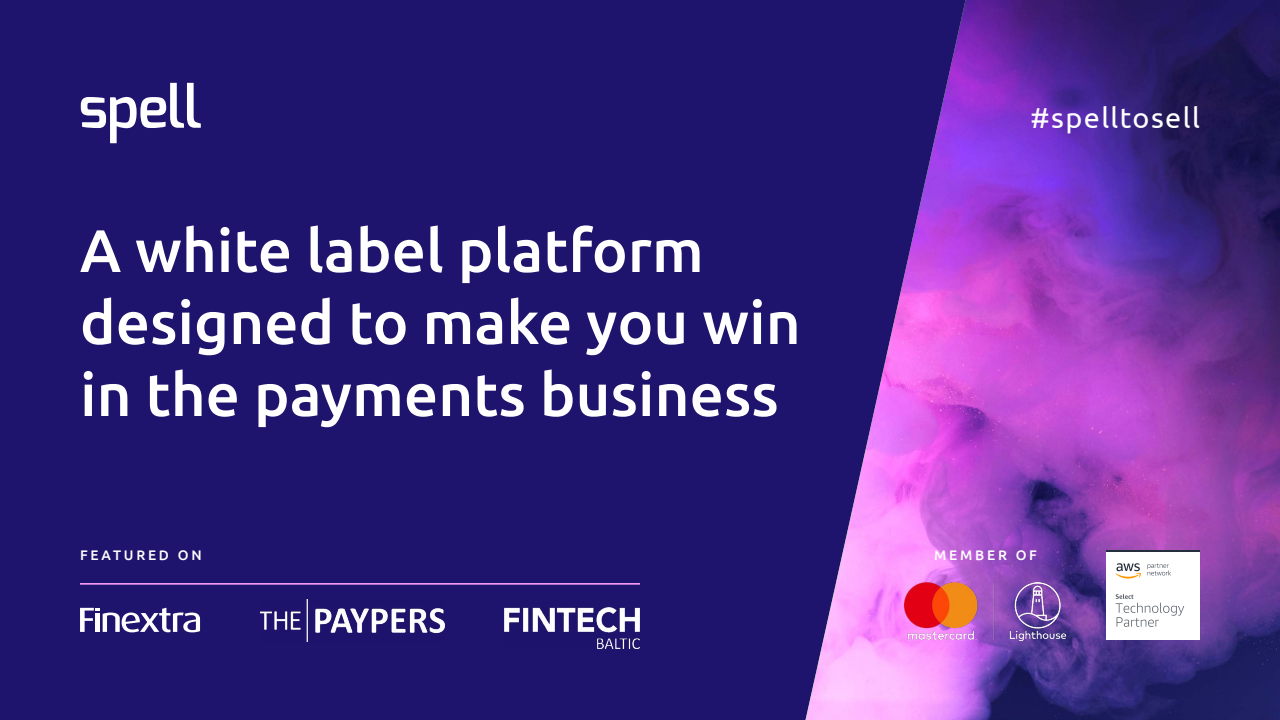
<style>
.page{position:relative;width:1280px;height:720px;background:#1f146d}
.page>*{position:absolute;margin:0;border:0;box-sizing:border-box;transform-origin:0 0}
.t1{font:500 60px/72px "Ubuntu";color:#fff}
.t2{font:28.8px "Ubuntu";letter-spacing:.05em;color:#fff}
.t3{font:500 13.88px "Ubuntu";letter-spacing:.2em;color:#fff}
</style>
<div class="page">
<img style="left:806px;top:0;width:474px;height:720px">
<svg style="left:81px;top:83px;width:120px;height:60px"></svg>
<svg style="left:80px;top:608px;width:120px;height:24px"></svg>
<img style="left:504px;top:608px;width:136px;height:40px">
<img style="left:260px;top:599px;width:184px;height:42px">
<hr style="left:80px;top:583px;width:560px;height:2px;background:#ff9ffe">
<img style="left:904px;top:583px;width:162px;height:60px">
<hr style="left:1106px;top:550px;width:94px;height:3px;background:#242e3d">
<div style="left:1106px;top:553px;width:94px;height:87px;background:#fff"></div>
<svg style="left:1115px;top:563px;width:26px;height:16px"></svg>
<svg style="left:1147px;top:563px;width:24px;height:12px"></svg>
<svg style="left:1116px;top:594px;width:68px;height:33px"></svg>
<p class="t1" style="left:80px;top:214px;width:722px">A white label platform designed to make you win in the payments business</p>
<p class="t3" style="left:80px;top:547px;width:123px">FEATURED ON</p>
<p class="t2" style="left:1030px;top:101px;width:171px">#spelltosell</p>
<p class="t3" style="left:934px;top:547px;width:104px">MEMBER OF</p>
</div>
